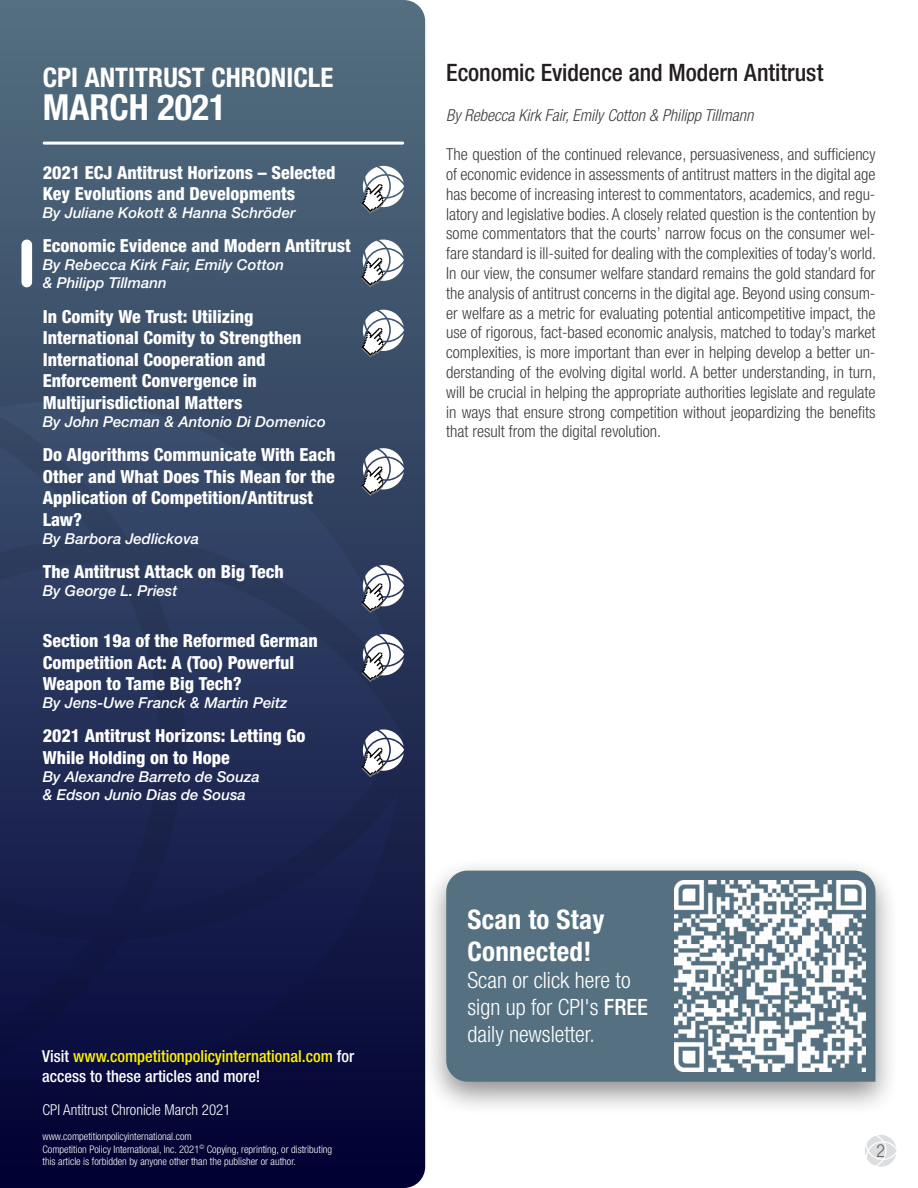
<style>
.page{position:relative;width:918px;height:1188px;background:#fff}
.page>*{position:absolute;margin:0;border:0;box-sizing:border-box;transform-origin:0 0}
.Body_Text{font:700 condensed 36px "Helvetica Neue LT Std";color:#fff}
.Body_Text-2{font:700 condensed 27px/32.4px "Helvetica Neue LT Std";color:#fff}
.t1{font:500 condensed 24px "Helvetica Neue LT Std";letter-spacing:-.005em;color:#231f20}
.t2{font:300 condensed 22.5px/27px "Helvetica Neue LT Std";color:#fff}
.t3{font:800 condensed 18px/21.6px "Helvetica Neue LT Std";color:#fff}
.t4{font:300 condensed 18px "Helvetica Neue LT Std";color:#636366}
.t5{font:300 condensed 16.5px/19.8px "Helvetica Neue LT Std";color:#3e3e3f;text-align:justify}
.Body_Text-3{font:500 condensed 16.5px/19.8px "Helvetica Neue LT Std";color:#fff101}
.t6{font:italic 300 condensed 16.5px "Helvetica Neue LT Std";color:#3e3e3f}
.t7{font:italic 500 15px "Helvetica Neue LT Std";color:#fff}
.t8{font:300 condensed 15px "Helvetica Neue LT Std";color:#fff}
.t9{font:300 condensed 10.5px "Helvetica Neue LT Std";color:#fff}
.s1{color:#fff}
.s2{font-weight:500}
</style>
<div class="page">
<svg style="left:0;top:0;width:425px;height:1188px;background:#364864"></svg>
<svg style="left:865px;top:1135px;width:32px;height:32px"></svg>
<div style="left:0;top:677px;width:140px;height:118px;background:#232e57"></div>
<svg style="left:0;top:795px;width:397px;height:287px;background:#0e1342"></svg>
<svg style="left:0;top:401px;width:395px;height:276px;background:#334464"></svg>
<svg style="left:140px;top:565px;width:264px;height:347px;background:#212c54"></svg>
<svg style="left:0;top:421px;width:95px;height:292px;background:#2f3e61"></svg>
<svg style="left:0;top:768px;width:92px;height:289px;background:#141b49"></svg>
<hr style="left:43px;top:142px;width:361px;height:3px;background:#fff;border-radius:2px">
<div style="left:21px;top:240px;width:11px;height:47px;background:#fff;border-radius:5px"></div>
<svg style="left:362px;top:166px;width:42px;height:48px"></svg>
<svg style="left:361px;top:240px;width:43px;height:47px"></svg>
<svg style="left:362px;top:310px;width:42px;height:47px"></svg>
<svg style="left:362px;top:448px;width:42px;height:48px"></svg>
<svg style="left:362px;top:565px;width:42px;height:48px"></svg>
<svg style="left:362px;top:634px;width:42px;height:48px"></svg>
<svg style="left:362px;top:729px;width:42px;height:48px"></svg>
<div style="left:422px;top:857px;width:477px;height:259px;background:#231f20;opacity:.5"></div>
<div style="left:446px;top:871px;width:429px;height:211px;background:#557181"></div>
<img style="left:674px;top:880px;width:192px;height:192px">
<p class="Body_Text-2" style="left:43px;top:61px;width:292px">CPI ANTITRUST CHRONICLE</p>
<p class="Body_Text" style="left:43px;top:86px;width:185px">MARCH 2021</p>
<p class="t3" style="left:43px;top:161px;width:294px">2021 ECJ Antitrust Horizons – Selected<br>Key Evolutions and Developments</p>
<p class="t7" style="left:43px;top:204px;width:254px">By Juliane Kokott &amp; Hanna Schröder</p>
<p class="t3" style="left:43px;top:235px;width:310px">Economic Evidence and Modern Antitrust</p>
<p class="t7" style="left:43px;top:256px;width:243px">By Rebecca Kirk Fair, Emily Cotton</p>
<p class="t7" style="left:43px;top:274px;width:126px">&amp; Philipp Tillmann</p>
<p class="t3" style="left:43px;top:305px;width:260px">In Comity We Trust: Utilizing<br>International Comity to Strengthen<br>International Cooperation and<br>Enforcement Convergence in<br>Multijurisdictional Matters</p>
<p class="t7" style="left:43px;top:413px;width:285px">By John Pecman &amp; Antonio Di Domenico</p>
<p class="t3" style="left:43px;top:444px;width:294px">Do Algorithms Communicate With Each<br>Other and What Does This Mean for the<br>Application of Competition/Antitrust<br>Law?</p>
<p class="t7" style="left:43px;top:530px;width:158px">By Barbora Jedlickova</p>
<p class="t3" style="left:43px;top:560px;width:243px">The Antitrust Attack on Big Tech</p>
<p class="t7" style="left:43px;top:582px;width:136px">By George L. Priest</p>
<p class="t3" style="left:43px;top:630px;width:277px">Section 19a of the Reformed German<br>Competition Act: A (Too) Powerful<br>Weapon to Tame Big Tech?</p>
<p class="t7" style="left:43px;top:694px;width:246px">By Jens-Uwe Franck &amp; Martin Peitz</p>
<p class="t3" style="left:43px;top:725px;width:264px">2021 Antitrust Horizons: Letting Go<br>While Holding on to Hope</p>
<p class="t7" style="left:43px;top:768px;width:218px">By Alexandre Barreto de Souza</p>
<p class="t7" style="left:43px;top:786px;width:205px">&amp; Edson Junio Dias de Sousa</p>
<p class="Body_Text-3" style="left:42px;top:1046px;width:313px"><span class="s1">Visit</span> www.competitionpolicyinternational.com <span class="s1">for access to these articles and more!</span></p>
<p class="t8" style="left:43px;top:1101px;width:190px">CPI Antitrust Chronicle March 2021</p>
<p class="t9" style="left:43px;top:1130px;width:151px">www.competitionpolicyinternational.com</p>
<p class="t9" style="left:43px;top:1143px;width:291px">Competition Policy International, Inc. 2021<sup>©</sup> Copying, reprinting, or distributing</p>
<p class="t9" style="left:43px;top:1156px;width:255px">this article is forbidden by anyone other than the publisher or author.</p>
<p class="t1" style="left:446px;top:58px;width:379px">Economic Evidence and Modern Antitrust</p>
<p class="t6" style="left:446px;top:105px;width:309px">By Rebecca Kirk Fair, Emily Cotton &amp; Philipp Tillmann</p>
<p class="t5" style="left:446px;top:144px;width:431px">The question of the continued relevance, persuasiveness, and sufficiency of economic evidence in assessments of antitrust matters in the digital age has become of increasing interest to commentators, academics, and regu&shy;latory and legislative bodies. A closely related question is the contention by some commentators that the courts’ narrow focus on the consumer wel&shy;fare standard is ill-suited for dealing with the complexities of today’s world.<br>In our view, the consumer welfare standard remains the gold standard for the analysis of antitrust concerns in the digital age. Beyond using consum&shy;er welfare as a metric for evaluating potential anticompetitive impact, the use of rigorous, fact-based economic analysis, matched to today’s market complexities, is more important than ever in helping develop a better un&shy;derstanding of the evolving digital world. A better understanding, in turn, will be crucial in helping the appropriate authorities legislate and regulate in ways that ensure strong competition without jeopardizing the benefits that result from the digital revolution.</p>
<p class="Body_Text-2" style="left:468px;top:903px;width:138px">Scan to Stay<br>Connected!</p>
<p class="t2" style="left:468px;top:967px;width:182px">Scan or click here to sign up for CPI's <span class="s2">FREE </span>daily newsletter.</p>
<p class="t4" style="left:876px;top:1141px;width:10px">2</p>
</div>
